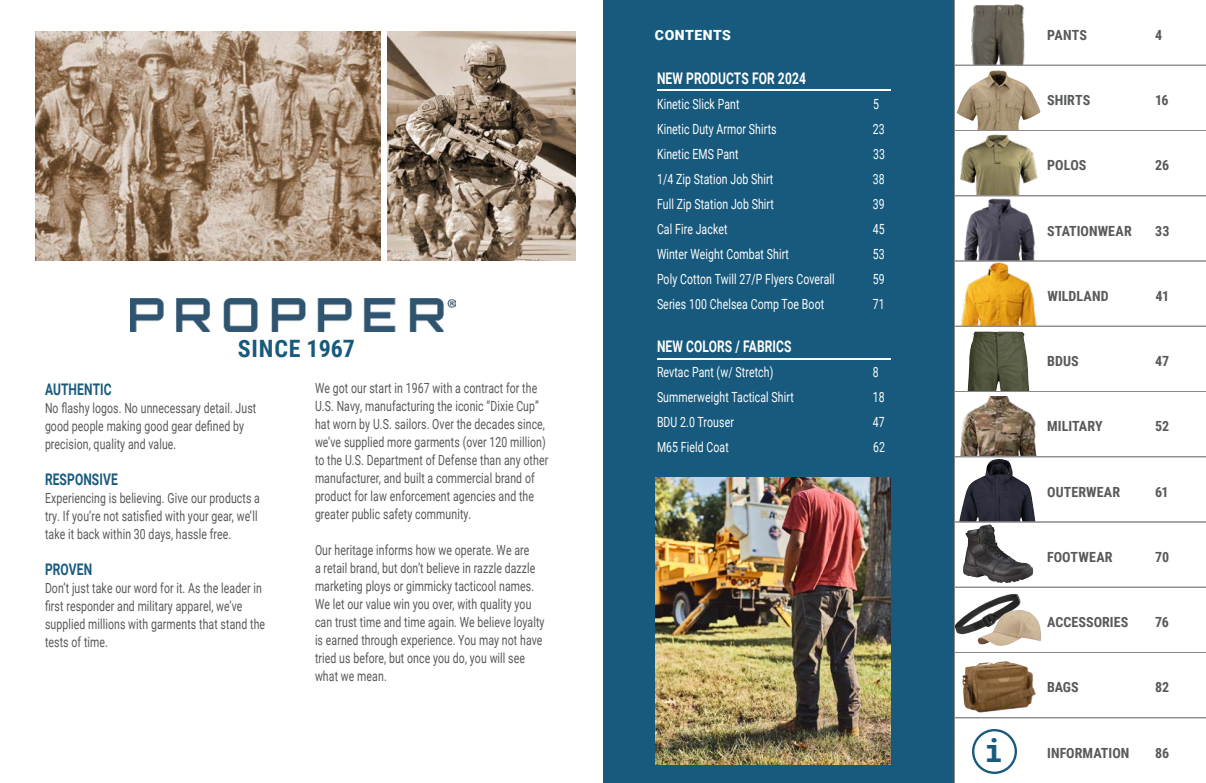
<style>
.page{position:relative;width:1206px;height:783px;background:#fff}
.page>*{position:absolute;margin:0;border:0;box-sizing:border-box;transform-origin:0 0}
.t1{font:700 32px "Roboto Mono";color:#185a7d}
.t2{font:700 23.9px "Roboto Condensed";letter-spacing:.035em;color:#185a7d}
.t3{font:700 16px "Roboto";letter-spacing:.01em;color:#fff;scale:.75 1}
.t4{font:700 16px "Roboto";letter-spacing:.01em;color:#185a7d;scale:.75 1}
.t5{font:14px/18px "Roboto";letter-spacing:.01em;color:#565757;scale:.75 1}
.t6{font:14px "Roboto";letter-spacing:.01em;color:#fff;scale:.75 1}
.t7{font:700 14px "Roboto Condensed";color:#58595b}
.t8{font:900 14px "Roboto";letter-spacing:.035em;color:#fff}
</style>
<div class="page">
<div style="left:603px;top:0;width:351px;height:783px;background:#185a7d"></div>
<img style="left:36px;top:32px;width:344px;height:229px">
<img style="left:387px;top:32px;width:189px;height:229px">
<img style="left:655px;top:477px;width:236px;height:288px">
<img style="left:131px;top:298px;width:325px;height:33px">
<hr style="left:657px;top:358px;width:234px;height:2px;background:#fff">
<hr style="left:657px;top:89px;width:234px;height:2px;background:#fff">
<svg style="left:954px;top:0;width:252px;height:783px"></svg>
<div style="left:972px;top:729px;width:45px;height:45px;border:2px solid #185a7d;border-radius:50%"></div>
<h2 class="t2" style="left:238px;top:332px;width:119px">SINCE 1967</h2>
<p class="t4" style="left:45px;top:378px;width:90px">AUTHENTIC</p>
<p class="t5" style="left:45px;top:398px;width:283px">No flashy logos. No unnecessary detail. Just good people making good gear defined by precision, quality and value.</p>
<p class="t4" style="left:45px;top:468px;width:99px">RESPONSIVE</p>
<p class="t5" style="left:45px;top:488px;width:288px">Experiencing is believing. Give our products a try. If you’re not satisfied with your gear, we’ll take it back within 30 days, hassle free.</p>
<p class="t4" style="left:45px;top:558px;width:64px">PROVEN</p>
<p class="t5" style="left:45px;top:578px;width:295px">Don’t just take our word for it. As the leader in first responder and military apparel, we’ve supplied millions with garments that stand the tests of time.</p>
<p class="t5" style="left:315px;top:379px;width:313px">We got our start in 1967 with a contract for the U.S. Navy, manufacturing the iconic “Dixie Cup” hat worn by U.S. sailors. Over the decades since, we’ve supplied more garments (over 120 million) to the U.S. Department of Defense than any other manufacturer, and built a commercial brand of product for law enforcement agencies and the greater public safety community.</p>
<p class="t5" style="left:315px;top:541px;width:308px">Our heritage informs how we operate. We are<br>a retail brand, but don’t believe in razzle dazzle marketing ploys or gimmicky tacticool names.<br>We let our value win you over, with quality you can trust time and time again. We believe loyalty is earned through experience. You may not have tried us before, but once you do, you will see what we mean.</p>
<p class="t8" style="left:655px;top:26px;width:78px">CONTENTS</p>
<p class="t3" style="left:657px;top:67px;width:200px">NEW PRODUCTS FOR 2024</p>
<p class="t6" style="left:657px;top:94px;width:112px">Kinetic Slick Pant</p>
<p class="t6" style="left:873px;top:94px;width:9px">5</p>
<p class="t6" style="left:657px;top:119px;width:161px">Kinetic Duty Armor Shirts</p>
<p class="t6" style="left:873px;top:119px;width:17px">23</p>
<p class="t6" style="left:657px;top:144px;width:110px">Kinetic EMS Pant</p>
<p class="t6" style="left:873px;top:144px;width:17px">33</p>
<p class="t6" style="left:657px;top:169px;width:157px">1/4 Zip Station Job Shirt</p>
<p class="t6" style="left:873px;top:169px;width:17px">38</p>
<p class="t6" style="left:657px;top:194px;width:157px">Full Zip Station Job Shirt</p>
<p class="t6" style="left:873px;top:194px;width:17px">39</p>
<p class="t6" style="left:657px;top:220px;width:96px">Cal Fire Jacket</p>
<p class="t6" style="left:873px;top:220px;width:17px">45</p>
<p class="t6" style="left:657px;top:245px;width:178px">Winter Weight Combat Shirt</p>
<p class="t6" style="left:873px;top:245px;width:17px">53</p>
<p class="t6" style="left:657px;top:270px;width:239px">Poly Cotton Twill 27/P Flyers Coverall</p>
<p class="t6" style="left:873px;top:270px;width:17px">59</p>
<p class="t6" style="left:657px;top:295px;width:224px">Series 100 Chelsea Comp Toe Boot</p>
<p class="t6" style="left:873px;top:295px;width:17px">71</p>
<p class="t3" style="left:657px;top:335px;width:181px">NEW COLORS / FABRICS</p>
<p class="t6" style="left:657px;top:362px;width:157px">Revtac Pant (w/ Stretch)</p>
<p class="t6" style="left:873px;top:362px;width:9px">8</p>
<p class="t6" style="left:657px;top:387px;width:184px">Summerweight Tactical Shirt</p>
<p class="t6" style="left:873px;top:387px;width:17px">18</p>
<p class="t6" style="left:657px;top:412px;width:104px">BDU 2.0 Trouser</p>
<p class="t6" style="left:873px;top:412px;width:17px">47</p>
<p class="t6" style="left:657px;top:437px;width:97px">M65 Field Coat</p>
<p class="t6" style="left:873px;top:437px;width:17px">62</p>
<h1 class="t1" style="left:984px;top:728px;width:21px">i</h1>
<p class="t7" style="left:1047px;top:25px;width:41px">PANTS</p>
<p class="t7" style="left:1155px;top:25px;width:9px">4</p>
<p class="t7" style="left:1047px;top:90px;width:45px">SHIRTS</p>
<p class="t7" style="left:1155px;top:90px;width:15px">16</p>
<p class="t7" style="left:1047px;top:156px;width:41px">POLOS</p>
<p class="t7" style="left:1155px;top:156px;width:15px">26</p>
<p class="t7" style="left:1047px;top:221px;width:86px">STATIONWEAR</p>
<p class="t7" style="left:1155px;top:221px;width:16px">33</p>
<p class="t7" style="left:1048px;top:286px;width:63px">WILDLAND</p>
<p class="t7" style="left:1156px;top:286px;width:15px">41</p>
<p class="t7" style="left:1047px;top:351px;width:33px">BDUS</p>
<p class="t7" style="left:1155px;top:351px;width:15px">47</p>
<p class="t7" style="left:1047px;top:417px;width:57px">MILITARY</p>
<p class="t7" style="left:1155px;top:417px;width:16px">52</p>
<p class="t7" style="left:1047px;top:482px;width:75px">OUTERWEAR</p>
<p class="t7" style="left:1155px;top:482px;width:15px">61</p>
<p class="t7" style="left:1047px;top:547px;width:67px">FOOTWEAR</p>
<p class="t7" style="left:1155px;top:547px;width:15px">70</p>
<p class="t7" style="left:1047px;top:612px;width:83px">ACCESSORIES</p>
<p class="t7" style="left:1155px;top:612px;width:15px">76</p>
<p class="t7" style="left:1047px;top:678px;width:33px">BAGS</p>
<p class="t7" style="left:1155px;top:678px;width:16px">82</p>
<p class="t7" style="left:1047px;top:743px;width:84px">INFORMATION</p>
<p class="t7" style="left:1155px;top:743px;width:16px">86</p>
</div>
